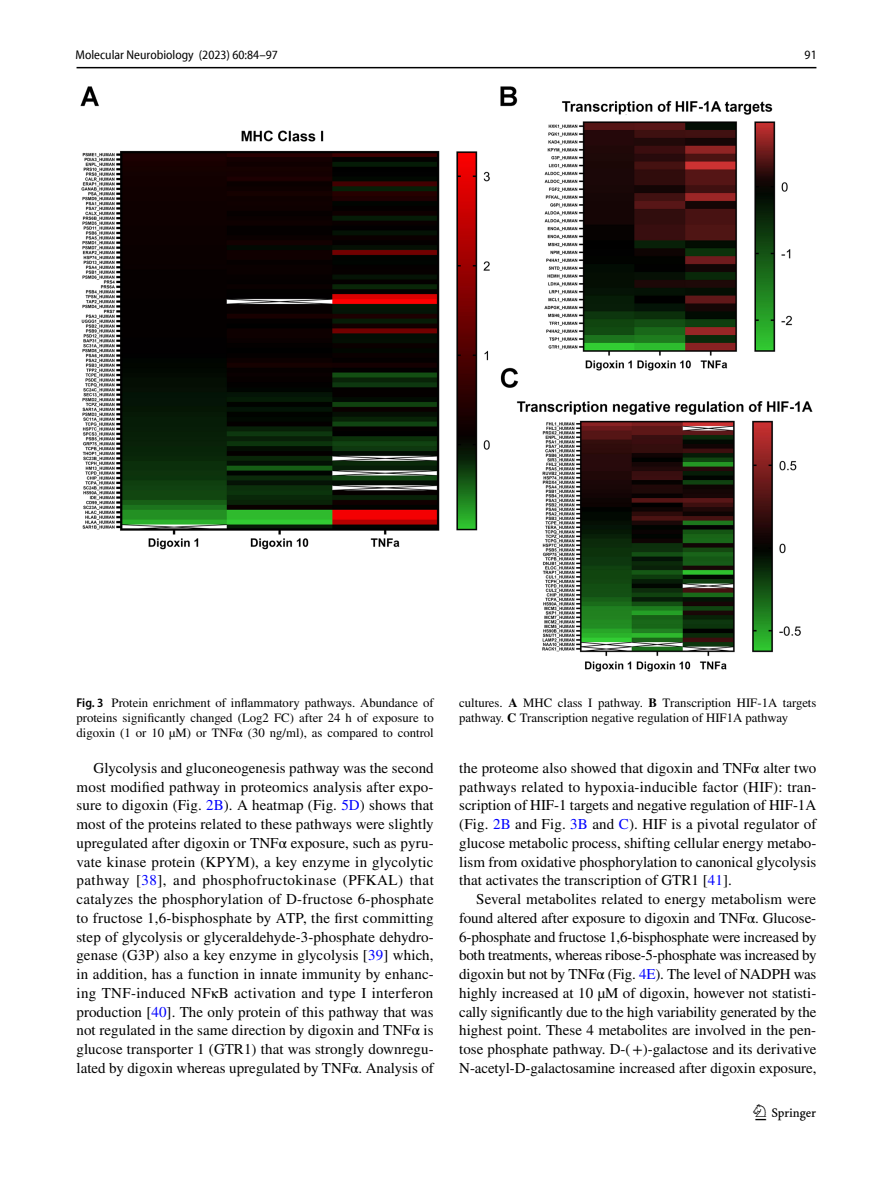
<style>
.page{position:relative;width:893px;height:1187px;background:#fff}
.page>*{position:absolute;margin:0;border:0;box-sizing:border-box;transform-origin:0 0}
.t1{font:22.5px "Springnew Regular 3";color:#000}
.t2{font:15px/18.8px "STIX";color:#000;text-align:justify}
.t3{font:12.75px/15px "STIX";color:#000;text-align:justify}
.t4{font:semi-condensed 12.75px "Myriad Pro Unic";color:#000}
.s1{font-family:"Myriad Pro";font-weight:600;font-stretch:semi-condensed}
.s2{font-weight:700}
.s3{color:#00f}
</style>
<div class="page">
<hr style="left:77px;top:67px;width:739px;height:1px;background:#000">
<img style="left:81px;top:87px;width:731px;height:584px">
<p class="t4" style="left:76px;top:50px;width:204px">Molecular Neurobiology (2023) 60:84–97</p>
<p class="t4" style="left:805px;top:50px;width:14px">91</p>
<p class="t3" style="left:77px;top:695px;width:359px"><span class="s1">Fig. 3</span> Protein enrichment of inflammatory pathways. Abundance of proteins significantly changed (Log2 FC) after 24 h of exposure to digoxin (1 or 10 µM) or TNFα (30 ng/ml), as compared to control</p>
<p class="t3" style="left:459px;top:695px;width:359px">cultures. <span class="s2">A</span> MHC class I pathway. <span class="s2">B</span> Transcription HIF-1A targets pathway. <span class="s2">C</span> Transcription negative regulation of HIF1A pathway</p>
<p class="t2" style="left:77px;top:759px;width:359px;text-indent:17px">Glycolysis and gluconeogenesis pathway was the second most modified pathway in proteomics analysis after expo&shy;sure to digoxin (Fig. <span class="s3">2B</span>). A heatmap (Fig. <span class="s3">5D</span>) shows that most of the proteins related to these pathways were slightly upregulated after digoxin or TNFα exposure, such as pyru&shy;vate kinase protein (KPYM), a key enzyme in glycolytic pathway [<span class="s3">38</span>], and phosphofructokinase (PFKAL) that catalyzes the phosphorylation of D-fructose 6-phosphate to fructose 1,6-bisphosphate by ATP, the first committing step of glycolysis or glyceraldehyde-3-phosphate dehydro&shy;genase (G3P) also a key enzyme in glycolysis [<span class="s3">39</span>] which, in addition, has a function in innate immunity by enhanc&shy;ing TNF-induced NFκB activation and type I interferon production [<span class="s3">40</span>]. The only protein of this pathway that was not regulated in the same direction by digoxin and TNFα is glucose transporter 1 (GTR1) that was strongly downregu&shy;lated by digoxin whereas upregulated by TNFα. Analysis of</p>
<p class="t2" style="left:459px;top:759px;width:359px">the proteome also showed that digoxin and TNFα alter two pathways related to hypoxia-inducible factor (HIF): tran&shy;scription of HIF-1 targets and negative regulation of HIF-1A (Fig. <span class="s3">2B</span> and Fig. <span class="s3">3B</span> and <span class="s3">C</span>). HIF is a pivotal regulator of glucose metabolic process, shifting cellular energy metabo&shy;lism from oxidative phosphorylation to canonical glycolysis that activates the transcription of GTR1 [<span class="s3">41</span>].</p>
<p class="t2" style="left:459px;top:890px;width:359px;text-indent:17px">Several metabolites related to energy metabolism were found altered after exposure to digoxin and TNFα. Glucose-6-phosphate and fructose 1,6-bisphosphate were increased by both treatments, whereas ribose-5-phosphate was increased by digoxin but not by TNFα (Fig. <span class="s3">4E</span>). The level of NADPH was highly increased at 10 µM of digoxin, however not statisti&shy;cally significantly due to the high variability generated by the highest point. These 4 metabolites are involved in the pen&shy;tose phosphate pathway. D-(+)-galactose and its derivative N-acetyl-D-galactosamine increased after digoxin exposure,</p>
<h1 class="t1" style="left:755px;top:1104px;width:62px">1 3</h1>
</div>
